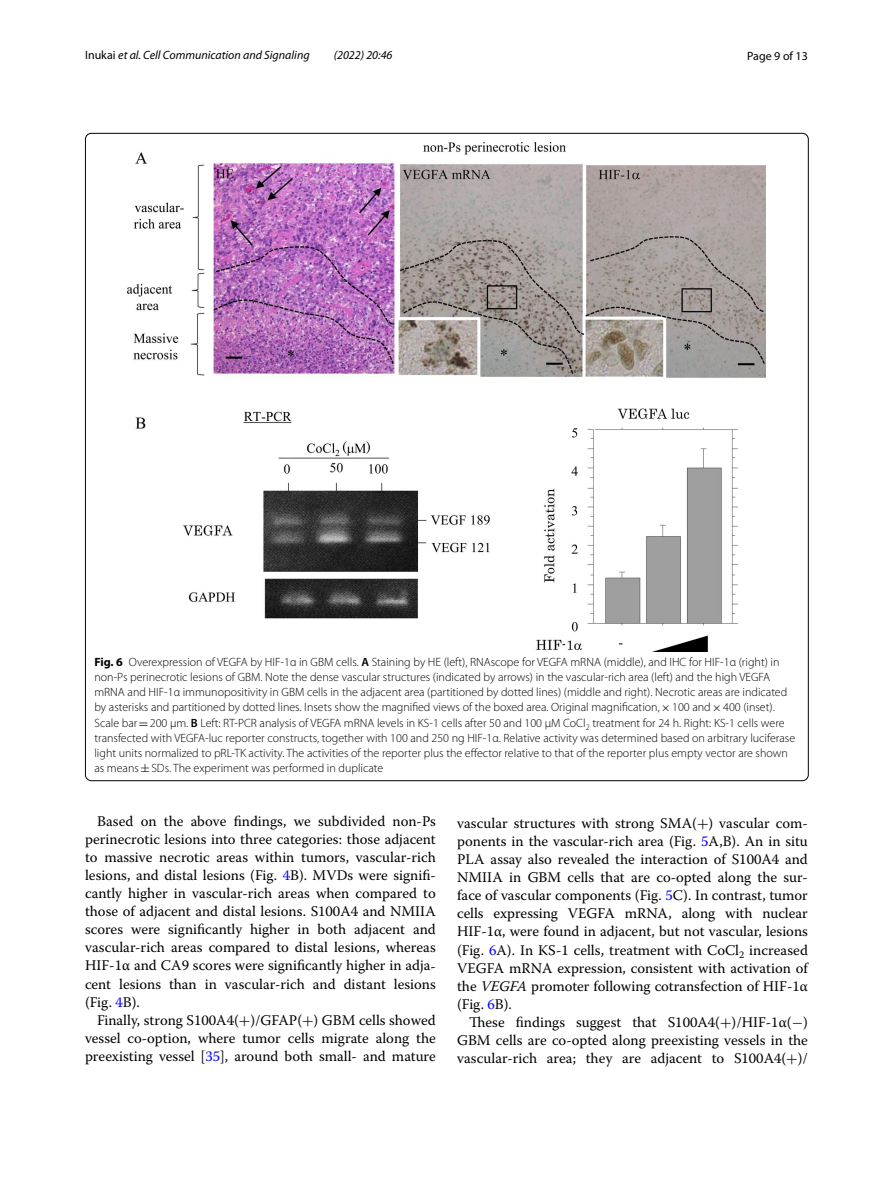
<style>
.page{position:relative;width:893px;height:1187px;background:#fff}
.page>*{position:absolute;margin:0;border:0;box-sizing:border-box;transform-origin:0 0}
.t1{font:14.7px/18px "Warnock Pro";color:#000;text-align:justify}
.t2{font:300 12px/15px "Myriad Pro";color:#000}
.t3{font:italic 12px "Myriad Pro";color:#000}
.t4{font:12px "Myriad Pro";color:#000}
.s1{font-style:normal}
.s2{font-weight:700}
.s3{font-weight:600}
.s4{font-family:"MTSY";font-weight:400}
.s5{color:#00f}
.s6{font-family:"MTSY"}
.s7{font-style:italic}
</style>
<div class="page">
<img style="left:128px;top:142px;width:638px;height:509px">
<p class="t3" style="left:85px;top:48px;width:226px"><span class="s1">Inukai</span> et al. Cell Communication and Signaling</p>
<p class="t3" style="left:334px;top:48px;width:60px">(2022) 20:46</p>
<p class="t4" style="left:747px;top:48px;width:62px">Page 9 of 13</p>
<p class="t2" style="left:94px;top:655px;width:702px"><span class="s2">Fig. 6</span> Overexpression of VEGFA by HIF-1α in GBM cells. <span class="s3">A</span> Staining by HE (left), RNAscope for VEGFA mRNA (middle), and IHC for HIF-1α (right) in non-Ps perinecrotic lesions of GBM. Note the dense vascular structures (indicated by arrows) in the vascular-rich area (left) and the high VEGFA mRNA and HIF-1α immunopositivity in GBM cells in the adjacent area (partitioned by dotted lines) (middle and right). Necrotic areas are indicated by asterisks and partitioned by dotted lines. Insets show the magnified views of the boxed area. Original magnification,<span class="s4">×</span>100 and<span class="s4">×</span>400 (inset).<br>Scale bar<span class="s4">=</span>200 μm. <span class="s3">B</span> Left: RT-PCR analysis of VEGFA mRNA levels in KS-1 cells after 50 and 100 μM CoCl<sub>2</sub> treatment for 24 h. Right: KS-1 cells were transfected with VEGFA-luc reporter constructs, together with 100 and 250 ng HIF-1α. Relative activity was determined based on arbitrary luciferase light units normalized to pRL-TK activity. The activities of the reporter plus the effector relative to that of the reporter plus empty vector are shown as means<span class="s4">±</span>SDs. The experiment was performed in duplicate</p>
<p class="t1" style="left:85px;top:812px;width:352px;text-indent:12px">Based on the above findings, we subdivided non-Ps perinecrotic lesions into three categories: those adjacent to massive necrotic areas within tumors, vascular-rich lesions, and distal lesions (Fig. <span class="s5">4</span>B). MVDs were signifi&shy;cantly higher in vascular-rich areas when compared to those of adjacent and distal lesions. S100A4 and NMIIA scores were significantly higher in both adjacent and vascular-rich areas compared to distal lesions, whereas HIF-1α and CA9 scores were significantly higher in adja&shy;cent lesions than in vascular-rich and distant lesions (Fig. <span class="s5">4</span>B).</p>
<p class="t1" style="left:85px;top:1010px;width:352px;text-indent:12px">Finally, strong S100A4(<span class="s6">+</span>)/GFAP(<span class="s6">+</span>) GBM cells showed vessel co-option, where tumor cells migrate along the preexisting vessel [<span class="s5">35</span>], around both small- and mature</p>
<p class="t1" style="left:457px;top:814px;width:352px">vascular structures with strong SMA(<span class="s6">+</span>) vascular com&shy;ponents in the vascular-rich area (Fig. <span class="s5">5</span>A,B). An in situ PLA assay also revealed the interaction of S100A4 and NMIIA in GBM cells that are co-opted along the sur&shy;face of vascular components (Fig. <span class="s5">5</span>C). In contrast, tumor cells expressing VEGFA mRNA, along with nuclear HIF-1α, were found in adjacent, but not vascular, lesions (Fig. <span class="s5">6</span>A). In KS-1 cells, treatment with CoCl<sub>2</sub> increased VEGFA mRNA expression, consistent with activation of the <span class="s7">VEGFA</span> promoter following cotransfection of HIF-1α (Fig. <span class="s5">6</span>B).</p>
<p class="t1" style="left:457px;top:1012px;width:352px;text-indent:12px">These findings suggest that S100A4(<span class="s6">+</span>)/HIF-1α(<span class="s6">−</span>)<br>GBM cells are co-opted along preexisting vessels in the vascular-rich area; they are adjacent to S100A4(<span class="s6">+</span>)/</p>
</div>
